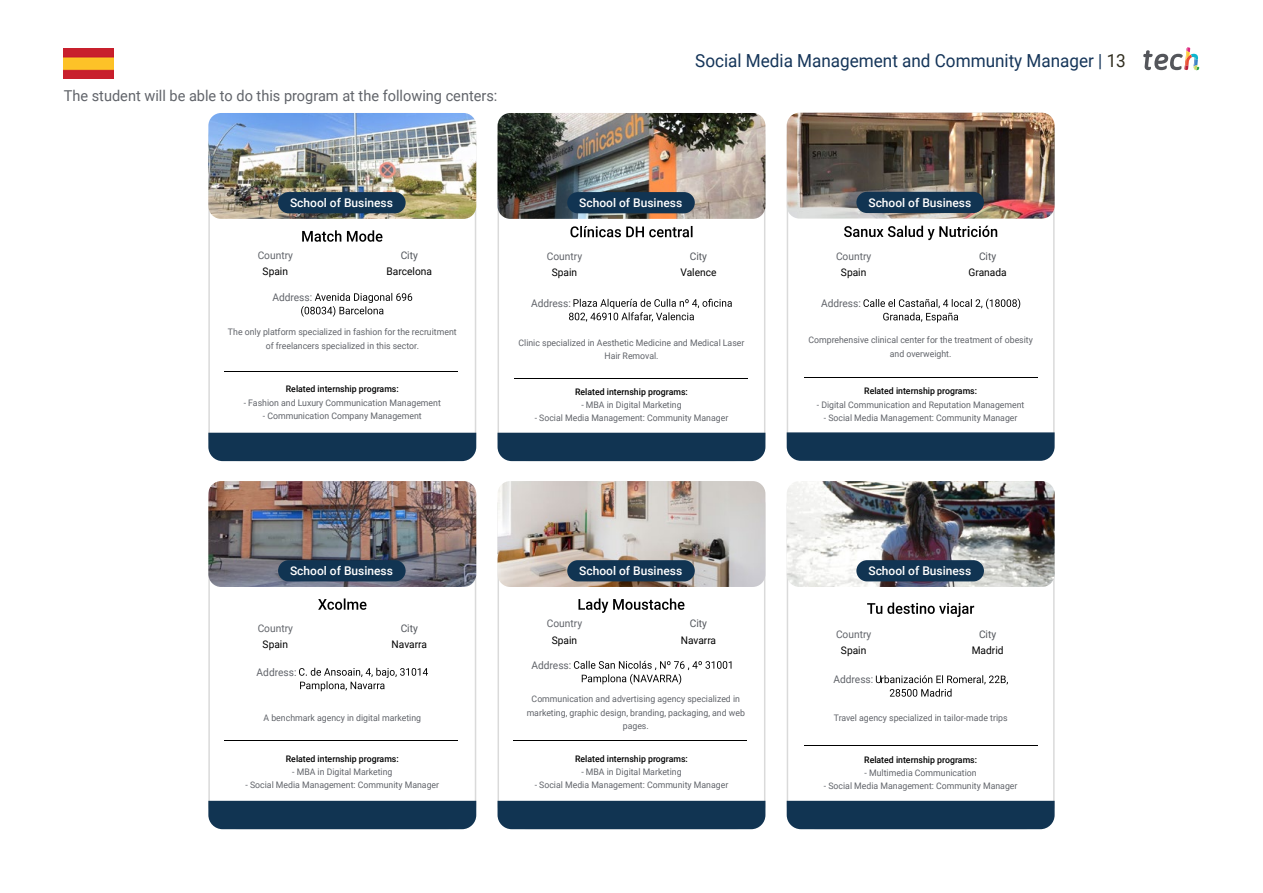
<style>
.page{position:relative;width:1263px;height:893px;background:#fff}
.page>*{position:absolute;margin:0;border:0;box-sizing:border-box;transform-origin:0 0}
.t1{font:18px "Roboto";color:#153559;scale:.95 1}
.t2{font:15px "Roboto";color:#61646a}
.t3{font:500 12px "Roboto";color:#fff}
.t4{font:10.5px "Roboto";color:#61646a}
.t5{font:10.5px "Roboto";color:#000}
.t6{font:10.5px "Roboto";color:#52555b}
.t7{font:9px/13.5px "Roboto";color:#61646a;text-align:center}
.t8{font:500 9px "Roboto";color:#000}
.s1{color:#312e20}
</style>
<div class="page">
<svg style="left:1143px;top:47px;width:56px;height:24px"></svg>
<img style="left:64px;top:48px;width:49px;height:31px">
<svg style="left:208px;top:131px;width:269px;height:331px"></svg>
<img style="left:208px;top:113px;width:268px;height:106px">
<div style="left:278px;top:192px;width:128px;height:21px;background:#113452;border-radius:11px"></div>
<div style="left:208px;top:433px;width:268px;height:28px;background:#113452"></div>
<hr style="left:224px;top:371px;width:233px;height:1px;background:#000">
<svg style="left:302px;top:230px;width:80px;height:12px"></svg>
<svg style="left:301px;top:293px;width:111px;height:24px"></svg>
<svg style="left:497px;top:123px;width:269px;height:339px"></svg>
<img style="left:497px;top:113px;width:268px;height:106px">
<div style="left:567px;top:192px;width:128px;height:21px;background:#113452;border-radius:11px"></div>
<div style="left:497px;top:433px;width:268px;height:28px;background:#113452"></div>
<hr style="left:515px;top:378px;width:233px;height:1px;background:#000">
<svg style="left:570px;top:226px;width:122px;height:11px"></svg>
<svg style="left:569px;top:299px;width:163px;height:23px"></svg>
<svg style="left:786px;top:112px;width:269px;height:339px"></svg>
<img style="left:787px;top:113px;width:267px;height:106px">
<div style="left:856px;top:192px;width:128px;height:21px;background:#113452;border-radius:11px"></div>
<svg style="left:787px;top:432px;width:267px;height:29px;background:#173957"></svg>
<hr style="left:804px;top:377px;width:233px;height:1px;background:#000">
<svg style="left:844px;top:226px;width:153px;height:14px"></svg>
<svg style="left:863px;top:298px;width:157px;height:24px"></svg>
<svg style="left:208px;top:492px;width:269px;height:338px"></svg>
<img style="left:208px;top:481px;width:268px;height:106px">
<div style="left:278px;top:560px;width:128px;height:21px;background:#113452;border-radius:11px"></div>
<div style="left:208px;top:801px;width:268px;height:28px;background:#113452"></div>
<hr style="left:224px;top:741px;width:233px;height:1px;background:#000">
<svg style="left:318px;top:598px;width:48px;height:12px"></svg>
<svg style="left:299px;top:668px;width:129px;height:23px"></svg>
<svg style="left:497px;top:491px;width:269px;height:339px"></svg>
<img style="left:497px;top:481px;width:268px;height:106px">
<div style="left:567px;top:560px;width:128px;height:21px;background:#113452;border-radius:11px"></div>
<div style="left:497px;top:801px;width:268px;height:28px;background:#113452"></div>
<hr style="left:513px;top:741px;width:234px;height:1px;background:#000">
<svg style="left:578px;top:598px;width:106px;height:15px"></svg>
<svg style="left:574px;top:661px;width:157px;height:24px"></svg>
<svg style="left:786px;top:490px;width:269px;height:340px"></svg>
<img style="left:787px;top:481px;width:267px;height:106px">
<div style="left:856px;top:560px;width:128px;height:21px;background:#113452;border-radius:11px"></div>
<div style="left:787px;top:801px;width:267px;height:28px;background:#113452"></div>
<hr style="left:804px;top:745px;width:233px;height:1px;background:#000">
<svg style="left:867px;top:603px;width:107px;height:14px"></svg>
<svg style="left:876px;top:675px;width:132px;height:22px"></svg>
<h2 class="t2" style="left:64px;top:86px;width:435px">The student will be able to do this program at the following centers:</h2>
<h1 class="t1" style="left:695px;top:48px;width:455px">Social Media Management and Community Manager | <span class="s1">13</span></h1>
<h3 class="t3" style="left:290px;top:195px;width:104px">School of Business</h3>
<h3 class="t3" style="left:579px;top:195px;width:104px">School of Business</h3>
<h3 class="t3" style="left:868px;top:194px;width:104px">School of Business</h3>
<p class="t4" style="left:258px;top:248px;width:37px">Country</p>
<p class="t5" style="left:263px;top:264px;width:27px">Spain</p>
<p class="t6" style="left:401px;top:248px;width:19px">City</p>
<p class="t5" style="left:387px;top:264px;width:47px">Barcelona</p>
<p class="t4" style="left:547px;top:249px;width:37px">Country</p>
<p class="t5" style="left:552px;top:265px;width:27px">Spain</p>
<p class="t6" style="left:690px;top:249px;width:19px">City</p>
<p class="t5" style="left:680px;top:265px;width:38px">Valence</p>
<p class="t4" style="left:836px;top:249px;width:37px">Country</p>
<p class="t5" style="left:841px;top:265px;width:27px">Spain</p>
<p class="t6" style="left:979px;top:249px;width:19px">City</p>
<p class="t5" style="left:968px;top:265px;width:40px">Granada</p>
<p class="t4" style="left:272px;top:290px;width:41px">Address:</p>
<p class="t7" style="left:228px;top:325px;width:230px">The only platform specialized in fashion for the recruitment of freelancers specialized in this sector.</p>
<p class="t8" style="left:286px;top:383px;width:114px">Related internship programs:</p>
<p class="t7" style="left:244px;top:395px;width:199px">- Fashion and Luxury Communication Management</p>
<p class="t7" style="left:263px;top:408px;width:161px">- Communication Company Management</p>
<p class="t4" style="left:531px;top:296px;width:41px">Address:</p>
<p class="t7" style="left:519px;top:335px;width:227px">Clinic specialized in Aesthetic Medicine and Medical Laser<br>Hair Removal.</p>
<p class="t8" style="left:575px;top:385px;width:114px">Related internship programs:</p>
<p class="t7" style="left:581px;top:398px;width:102px">- MBA in Digital Marketing</p>
<p class="t7" style="left:535px;top:411px;width:195px">- Social Media Management: Community Manager</p>
<p class="t4" style="left:821px;top:296px;width:41px">Address:</p>
<p class="t7" style="left:808px;top:333px;width:226px">Comprehensive clinical center for the treatment of obesity and overweight.</p>
<p class="t8" style="left:864px;top:385px;width:114px">Related internship programs:</p>
<p class="t7" style="left:817px;top:397px;width:209px">- Digital Communication and Reputation Management</p>
<p class="t7" style="left:824px;top:411px;width:195px">- Social Media Management: Community Manager</p>
<h3 class="t3" style="left:290px;top:563px;width:104px">School of Business</h3>
<h3 class="t3" style="left:579px;top:563px;width:104px">School of Business</h3>
<h3 class="t3" style="left:868px;top:563px;width:104px">School of Business</h3>
<p class="t4" style="left:258px;top:620px;width:37px">Country</p>
<p class="t5" style="left:263px;top:637px;width:27px">Spain</p>
<p class="t6" style="left:401px;top:620px;width:19px">City</p>
<p class="t5" style="left:392px;top:637px;width:37px">Navarra</p>
<p class="t4" style="left:547px;top:616px;width:37px">Country</p>
<p class="t5" style="left:552px;top:632px;width:27px">Spain</p>
<p class="t6" style="left:690px;top:616px;width:19px">City</p>
<p class="t5" style="left:681px;top:632px;width:37px">Navarra</p>
<p class="t4" style="left:836px;top:627px;width:37px">Country</p>
<p class="t5" style="left:841px;top:643px;width:27px">Spain</p>
<p class="t6" style="left:979px;top:627px;width:19px">City</p>
<p class="t5" style="left:972px;top:643px;width:33px">Madrid</p>
<p class="t4" style="left:257px;top:664px;width:41px">Address:</p>
<p class="t7" style="left:264px;top:711px;width:159px">A benchmark agency in digital marketing</p>
<p class="t8" style="left:286px;top:752px;width:114px">Related internship programs:</p>
<p class="t7" style="left:292px;top:765px;width:102px">- MBA in Digital Marketing</p>
<p class="t7" style="left:245px;top:778px;width:195px">- Social Media Management: Community Manager</p>
<p class="t4" style="left:531px;top:658px;width:41px">Address:</p>
<p class="t7" style="left:527px;top:692px;width:220px">Communication and advertising agency specialized in marketing, graphic design, branding, packaging, and web pages.</p>
<p class="t8" style="left:575px;top:752px;width:114px">Related internship programs:</p>
<p class="t7" style="left:581px;top:765px;width:102px">- MBA in Digital Marketing</p>
<p class="t7" style="left:535px;top:778px;width:195px">- Social Media Management: Community Manager</p>
<p class="t4" style="left:833px;top:672px;width:41px">Address:</p>
<p class="t7" style="left:834px;top:711px;width:175px">Travel agency specialized in tailor-made trips</p>
<p class="t8" style="left:864px;top:753px;width:114px">Related internship programs:</p>
<p class="t7" style="left:864px;top:766px;width:114px">- Multimedia Communication</p>
<p class="t7" style="left:824px;top:779px;width:195px">- Social Media Management: Community Manager</p>
</div>
